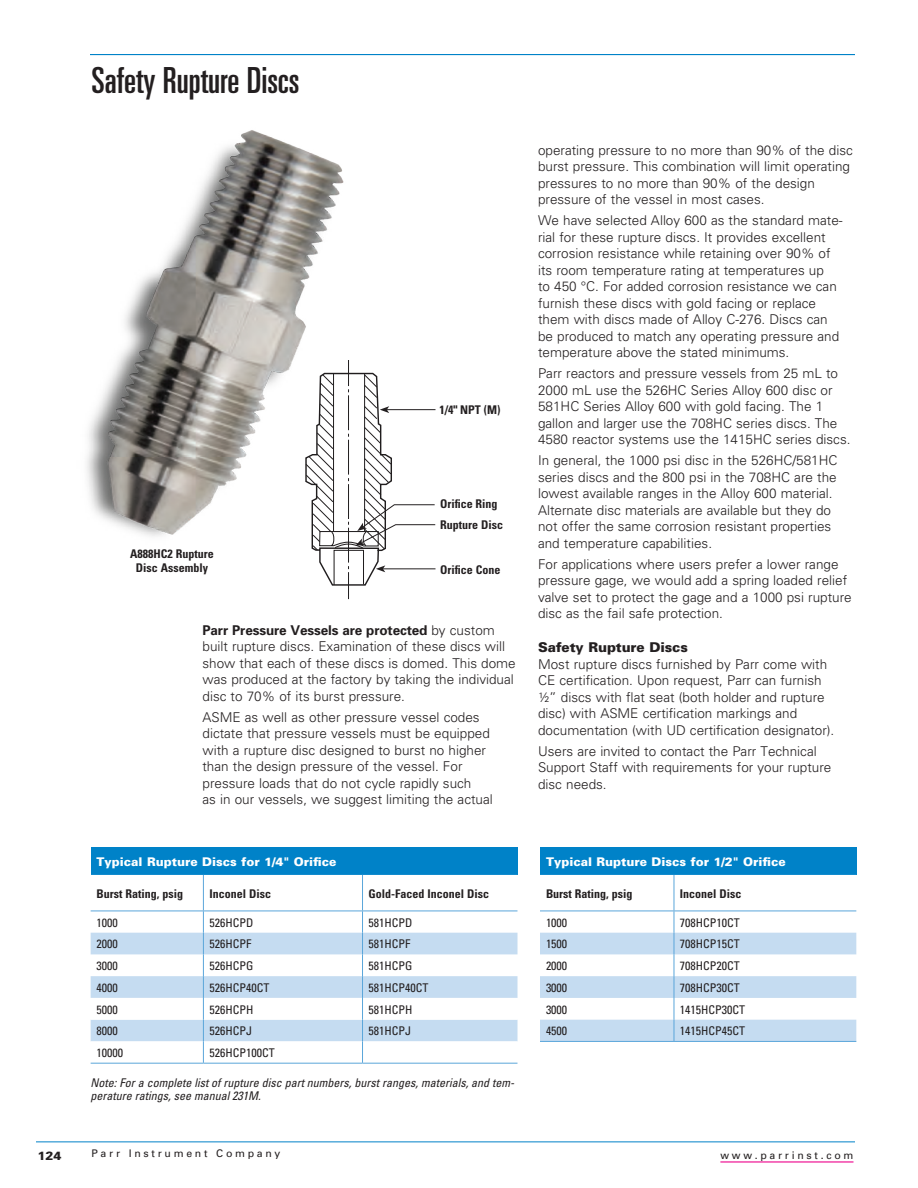
<style>
.page{position:relative;width:918px;height:1188px;background:#fff}
.page>*{position:absolute;margin:0;border:0;box-sizing:border-box;transform-origin:0 0}
.t1{font:ultra-condensed 36px "Univers";color:#231f20}
.Parr_Text_2{font:300 13.5px/16.5px "Univers";color:#231f20}
.Parr_text_2_Subhead{font:900 13.5px "Univers";letter-spacing:-.01em;color:#231f20}
.Specifications_Text{font:condensed 12px "Univers";color:#231f20}
.Specifications_Text-2{font:italic condensed 12px/13.5px "Univers";color:#231f20}
.Specifications_SubHe{font:700 condensed 12px "Univers";color:#231f20}
.Captions_1_black{font:700 condensed 12px/13.5px "Univers";color:#231f20;text-align:center}
.Specifications_Head{font:900 12px "Univers";color:#fff}
.t2{font:900 12px "Univers";color:#231f20}
.t3{font:10.5px "Univers";letter-spacing:.26em;color:#231f20}
.s1{font-weight:700}
</style>
<div class="page">
<img style="left:86px;top:130px;width:258px;height:406px">
<div style="left:91px;top:848px;width:427px;height:27px;background:#0082c8"></div>
<svg style="left:91px;top:875px;width:427px;height:58px"></svg>
<svg style="left:91px;top:933px;width:427px;height:65px;fill:#c5dcf1"></svg>
<svg style="left:91px;top:998px;width:427px;height:66px"></svg>
<hr style="left:203px;top:875px;width:1px;height:36px;background:#5ba6da">
<hr style="left:362px;top:875px;width:1px;height:36px;background:#5ba6da">
<svg style="left:203px;top:912px;width:1px;height:151px"></svg>
<svg style="left:362px;top:912px;width:1px;height:151px"></svg>
<hr style="left:91px;top:911px;width:112px;height:1px;background:#5ba6da">
<hr style="left:203px;top:911px;width:160px;height:1px;background:#5ba6da">
<hr style="left:363px;top:911px;width:154px;height:1px;background:#5ba6da">
<hr style="left:91px;top:1063px;width:112px;height:1px;background:#5ba6da">
<hr style="left:203px;top:1063px;width:160px;height:1px;background:#5ba6da">
<hr style="left:363px;top:1063px;width:154px;height:1px;background:#5ba6da">
<div style="left:540px;top:848px;width:316px;height:27px;background:#0082c8"></div>
<svg style="left:540px;top:875px;width:316px;height:36px"></svg>
<hr style="left:674px;top:875px;width:1px;height:36px;background:#5ba6da">
<svg style="left:540px;top:911px;width:316px;height:130px"></svg>
<hr style="left:540px;top:1041px;width:134px;height:1px;background:#5ba6da">
<hr style="left:674px;top:1041px;width:182px;height:1px;background:#5ba6da">
<svg style="left:305px;top:360px;width:131px;height:239px"></svg>
<hr style="left:90px;top:54px;width:765px;height:1px;background:#0082c8">
<hr style="left:720px;top:1161px;width:133px;height:2px;background:#ed028c">
<hr style="left:36px;top:1142px;width:819px;height:1px;background:#0082c8">
<p class="t1" style="left:92px;top:60px;width:210px">Safety Rupture Discs</p>
<p class="Captions_1_black" style="left:130px;top:547px;width:85px">A888HC2 Rupture<br>Disc Assembly</p>
<p class="Captions_1_black" style="left:439px;top:403px;width:63px">1/4" NPT (M)</p>
<p class="Captions_1_black" style="left:440px;top:497px;width:59px">Orifice Ring</p>
<p class="Captions_1_black" style="left:440px;top:518px;width:64px">Rupture Disc</p>
<p class="Captions_1_black" style="left:440px;top:562px;width:62px">Orifice Cone</p>
<p class="Parr_Text_2" style="left:202px;top:621px;width:315px"><span class="s1">Parr Pressure Vessels are protected</span> by custom built rupture discs. Examination of these discs will show that each of these discs is domed. This dome was produced at the factory by taking the individual disc to 70% of its burst pressure.</p>
<p class="Parr_Text_2" style="left:203px;top:708px;width:292px">ASME as well as other pressure vessel codes dictate that pressure vessels must be equipped with a rupture disc designed to burst no higher than the design pressure of the vessel. For pressure loads that do not cycle rapidly such<br>as in our vessels, we suggest limiting the actual</p>
<p class="Specifications_Head" style="left:97px;top:854px;width:241px">Typical Rupture Discs for 1/4" Orifice</p>
<p class="Specifications_SubHe" style="left:97px;top:886px;width:88px">Burst Rating, psig</p>
<p class="Specifications_SubHe" style="left:209px;top:886px;width:63px">Inconel Disc</p>
<p class="Specifications_SubHe" style="left:369px;top:886px;width:122px">Gold-Faced Inconel Disc</p>
<p class="Specifications_Text" style="left:97px;top:915px;width:23px">1000</p>
<p class="Specifications_Text" style="left:209px;top:915px;width:45px">526HCPD</p>
<p class="Specifications_Text" style="left:369px;top:915px;width:45px">581HCPD</p>
<p class="Specifications_Text" style="left:97px;top:937px;width:23px">2000</p>
<p class="Specifications_Text" style="left:209px;top:937px;width:43px">526HCPF</p>
<p class="Specifications_Text" style="left:369px;top:937px;width:43px">581HCPF</p>
<p class="Specifications_Text" style="left:97px;top:958px;width:23px">3000</p>
<p class="Specifications_Text" style="left:209px;top:958px;width:45px">526HCPG</p>
<p class="Specifications_Text" style="left:369px;top:958px;width:45px">581HCPG</p>
<p class="Specifications_Text" style="left:97px;top:980px;width:23px">4000</p>
<p class="Specifications_Text" style="left:209px;top:980px;width:61px">526HCP40CT</p>
<p class="Specifications_Text" style="left:369px;top:980px;width:61px">581HCP40CT</p>
<p class="Specifications_Text" style="left:97px;top:1002px;width:23px">5000</p>
<p class="Specifications_Text" style="left:209px;top:1002px;width:45px">526HCPH</p>
<p class="Specifications_Text" style="left:369px;top:1002px;width:45px">581HCPH</p>
<p class="Specifications_Text" style="left:97px;top:1024px;width:23px">8000</p>
<p class="Specifications_Text" style="left:209px;top:1024px;width:44px">526HCPJ</p>
<p class="Specifications_Text" style="left:369px;top:1024px;width:44px">581HCPJ</p>
<p class="Specifications_Text" style="left:97px;top:1045px;width:28px">10000</p>
<p class="Specifications_Text" style="left:209px;top:1045px;width:67px">526HCP100CT</p>
<p class="Specifications_Text-2" style="left:91px;top:1075px;width:425px">Note: For a complete list of rupture disc part numbers, burst ranges, materials, and tem&shy;perature ratings, see manual 231M.</p>
<p class="Parr_Text_2" style="left:538px;top:141px;width:316px">operating pressure to no more than 90% of the disc burst pressure. This combination will limit operating pressures to no more than 90% of the design pressure of the vessel in most cases.</p>
<p class="Parr_Text_2" style="left:538px;top:212px;width:306px">We have selected Alloy 600 as the standard mate&shy;rial for these rupture discs. It provides excellent corrosion resistance while retaining over 90% of its room temperature rating at temperatures up<br>to 450 °C. For added corrosion resistance we can furnish these discs with gold facing or replace them with discs made of Alloy C-276. Discs can be produced to match any operating pressure and temperature above the stated minimums.</p>
<p class="Parr_Text_2" style="left:538px;top:365px;width:314px">Parr reactors and pressure vessels from 25 mL to 2000 mL use the 526HC Series Alloy 600 disc or 581HC Series Alloy 600 with gold facing. The 1 gallon and larger use the 708HC series discs. The 4580 reactor systems use the 1415HC series discs.</p>
<p class="Parr_Text_2" style="left:538px;top:452px;width:301px">In general, the 1000 psi disc in the 526HC/581HC series discs and the 800 psi in the 708HC are the lowest available ranges in the Alloy 600 material.<br>Alternate disc materials are available but they do not offer the same corrosion resistant properties and temperature capabilities.</p>
<p class="Parr_Text_2" style="left:538px;top:555px;width:315px">For applications where users prefer a lower range pressure gage, we would add a spring loaded relief valve set to protect the gage and a 1000 psi rupture disc as the fail safe protection.</p>
<p class="Parr_text_2_Subhead" style="left:538px;top:639px;width:151px">Safety Rupture Discs</p>
<p class="Parr_Text_2" style="left:538px;top:656px;width:298px">Most rupture discs furnished by Parr come with CE certification. Upon request, Parr can furnish ½” discs with flat seat (both holder and rupture disc) with ASME certification markings and documentation (with UD certification designator).</p>
<p class="Parr_Text_2" style="left:538px;top:743px;width:295px">Users are invited to contact the Parr Technical<br>Support Staff with requirements for your rupture disc needs.</p>
<p class="Specifications_Head" style="left:546px;top:854px;width:241px">Typical Rupture Discs for 1/2" Orifice</p>
<p class="Specifications_SubHe" style="left:546px;top:886px;width:88px">Burst Rating, psig</p>
<p class="Specifications_SubHe" style="left:680px;top:886px;width:63px">Inconel Disc</p>
<p class="Specifications_Text" style="left:546px;top:915px;width:23px">1000</p>
<p class="Specifications_Text" style="left:680px;top:915px;width:61px">708HCP10CT</p>
<p class="Specifications_Text" style="left:546px;top:937px;width:23px">1500</p>
<p class="Specifications_Text" style="left:680px;top:937px;width:61px">708HCP15CT</p>
<p class="Specifications_Text" style="left:546px;top:958px;width:23px">2000</p>
<p class="Specifications_Text" style="left:680px;top:958px;width:61px">708HCP20CT</p>
<p class="Specifications_Text" style="left:546px;top:980px;width:23px">3000</p>
<p class="Specifications_Text" style="left:680px;top:980px;width:61px">708HCP30CT</p>
<p class="Specifications_Text" style="left:546px;top:1002px;width:23px">3000</p>
<p class="Specifications_Text" style="left:680px;top:1002px;width:67px">1415HCP30CT</p>
<p class="Specifications_Text" style="left:546px;top:1024px;width:23px">4500</p>
<p class="Specifications_Text" style="left:680px;top:1024px;width:67px">1415HCP45CT</p>
<p class="t2" style="left:38px;top:1148px;width:26px">124</p>
<p class="t3" style="left:92px;top:1147px;width:190px">Parr Instrument Company</p>
<p class="t3" style="left:720px;top:1149px;width:135px">www.parrinst.com</p>
</div>
